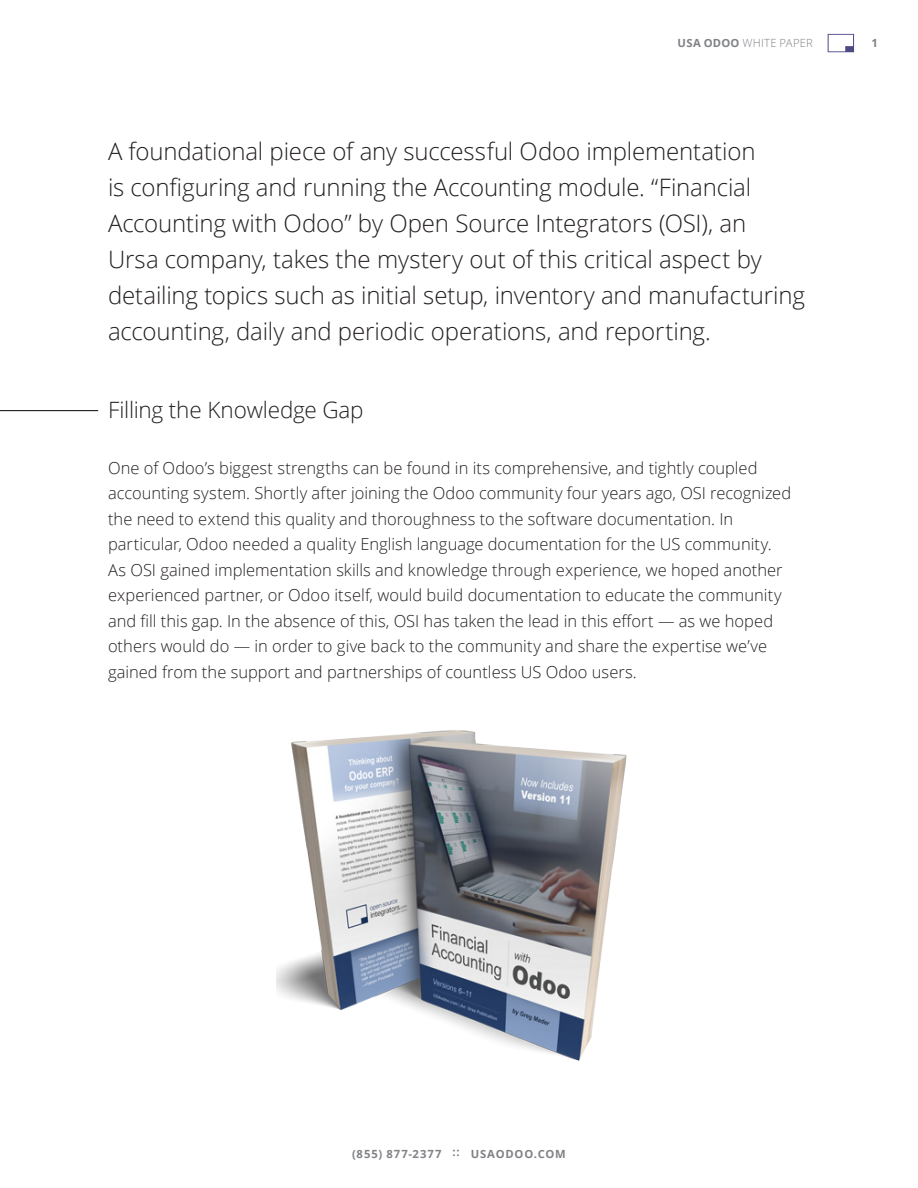
<style>
.page{position:relative;width:918px;height:1188px;background:#fff}
.page>*{position:absolute;margin:0;border:0;box-sizing:border-box;transform-origin:0 0}
.t1{font:300 24px/36px "Open Sans";letter-spacing:-.005em;color:#231f20}
.t2{font:300 22.5px "Open Sans";letter-spacing:-.01em;color:#231f20}
.t3{font:300 16.5px/25.5px "Open Sans";color:#231f20}
.t4{font:700 11.25px "Open Sans";letter-spacing:.08em;color:#808285}
.t5{font:300 11.25px "Open Sans";letter-spacing:.02em;color:#808285}
.s1{font-weight:700}
</style>
<div class="page">
<svg style="left:828px;top:34px;width:26px;height:18px"></svg>
<hr style="left:0;top:410px;width:98px;height:1px;background:#231f20">
<img style="left:277px;top:730px;width:350px;height:331px">
<p class="t5" style="left:678px;top:36px;width:137px"><span class="s1">USA ODOO</span> WHITE PAPER</p>
<p class="t4" style="left:872px;top:35px;width:8px">1</p>
<p class="t1" style="left:108px;top:132px;width:698px">A foundational piece of any successful Odoo implementation<br>is configuring and running the Accounting module. “Financial Accounting with Odoo” by Open Source Integrators (OSI), an<br>Ursa company, takes the mystery out of this critical aspect by detailing topics such as initial setup, inventory and manufacturing accounting, daily and periodic operations, and reporting.</p>
<p class="t2" style="left:108px;top:394px;width:257px">Filling the Knowledge Gap</p>
<p class="t3" style="left:108px;top:455px;width:685px">One of Odoo’s biggest strengths can be found in its comprehensive, and tightly coupled accounting system. Shortly after joining the Odoo community four years ago, OSI recognized the need to extend this quality and thoroughness to the software documentation. In particular, Odoo needed a quality English language documentation for the US community.<br>As OSI gained implementation skills and knowledge through experience, we hoped another experienced partner, or Odoo itself, would build documentation to educate the community and fill this gap. In the absence of this, OSI has taken the lead in this effort — as we hoped others would do — in order to give back to the community and share the expertise we’ve gained from the support and partnerships of countless US Odoo users.</p>
<p class="t4" style="left:352px;top:1146px;width:215px">(855) 877-2377 :: USAODOO.COM</p>
</div>
